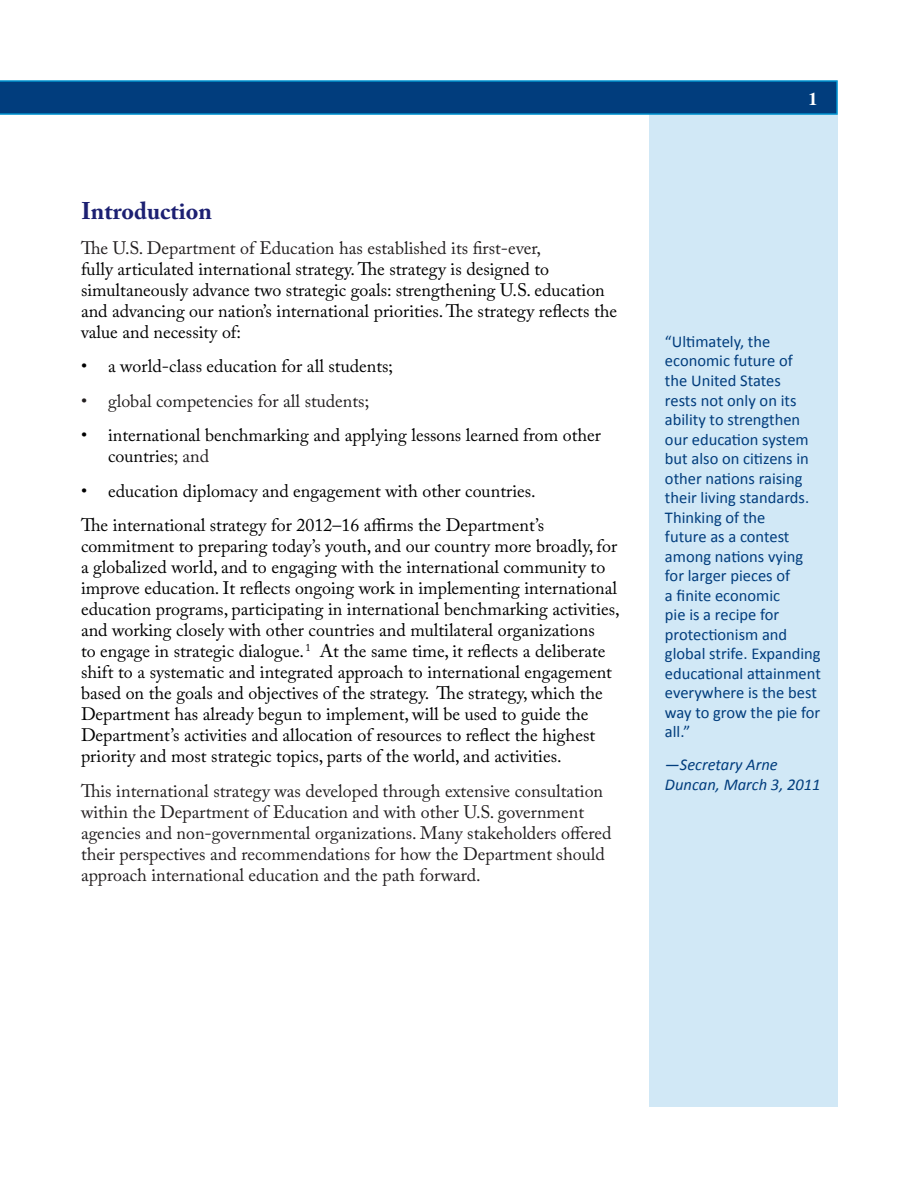
<style>
.page{position:relative;width:918px;height:1188px;background:#fff}
.page>*{position:absolute;margin:0;border:0;box-sizing:border-box;transform-origin:0 0}
.t1{font:700 24px "Adobe Caslon Pro";color:#1c2072}
.t2{font:18px/21px "Adobe Caslon Pro";color:#000}
.t3{font:18px/21px "Adobe Caslon Pro";color:#231f20}
.t4{font:700 18px "Times";color:#fff}
.t5{font:16.5px/19.5px "Calibri";color:#013d7d}
.t6{font:italic 16.5px/19.8px "Calibri";color:#013d7d}
.s1{color:#231f20}
</style>
<div class="page">
<div style="left:649px;top:81px;width:189px;height:1026px;background:#d1e8f6"></div>
<svg style="left:0;top:80px;width:838px;height:35px;background:#044685"></svg>
<h1 class="t1" style="left:81px;top:197px;width:133px">Introduction</h1>
<p class="t2" style="left:81px;top:237px;width:538px"><span class="s1">The U.S. Department of Education has established its first-ever,<br></span>fully articulated international strategy. The strategy is designed to simultaneously advance two strategic goals: strengthening U.S. education and advancing our nation’s international priorities. The strategy reflects the value and necessity of:</p>
<p class="t2" style="left:81px;top:355px;width:314px">• a world-class education for all students;</p>
<p class="t3" style="left:81px;top:390px;width:290px">• global competencies for all students;</p>
<p class="t2" style="left:108px;top:424px;width:495px;text-indent:-27px">• international benchmarking and applying lessons learned from other countries<span class="s1">; and</span></p>
<p class="t2" style="left:81px;top:480px;width:456px">• education diplomacy and engagement with other countries.</p>
<p class="t2" style="left:81px;top:514px;width:540px">The international strategy for 2012–16 affirms the Department’s commitment to preparing today’s youth, and our country more broadly, for a globalized world, and to engaging with the international community to improve education. It reflects ongoing work in implementing international education programs, participating in international benchmarking activities, and working closely with other countries and multilateral organizations<br>to engage in strategic dialogue. <sup>1</sup> At the same time, it reflects a deliberate shift to a systematic and integrated approach to international engagement based on the goals and objectives of the strategy. The strategy, which the Department has already begun to implement, will be used to guide the Department’s activities and allocation of resources to reflect the highest priority and most strategic topics, parts of the world, and activities.</p>
<p class="t3" style="left:81px;top:780px;width:532px">This international strategy was developed through extensive consultation within the Department of Education and with other U.S. government agencies and non-governmental organizations. Many stakeholders offered their perspectives and recommendations for how the Department should approach international education and the path forward.</p>
<p class="t4" style="left:808px;top:82px;width:10px">1</p>
<p class="t5" style="left:665px;top:332px;width:157px">“Ultimately, the economic future of<br>the United States<br>rests not only on its ability to strengthen our education system but also on citizens in other nations raising their living standards.<br>Thinking of the<br>future as a contest among nations vying for larger pieces of<br>a finite economic<br>pie is a recipe for protectionism and global strife. Expanding educational attainment everywhere is the best way to grow the pie for all.”</p>
<p class="t6" style="left:665px;top:754px;width:157px">—Secretary Arne<br>Duncan, March 3, 2011</p>
</div>
